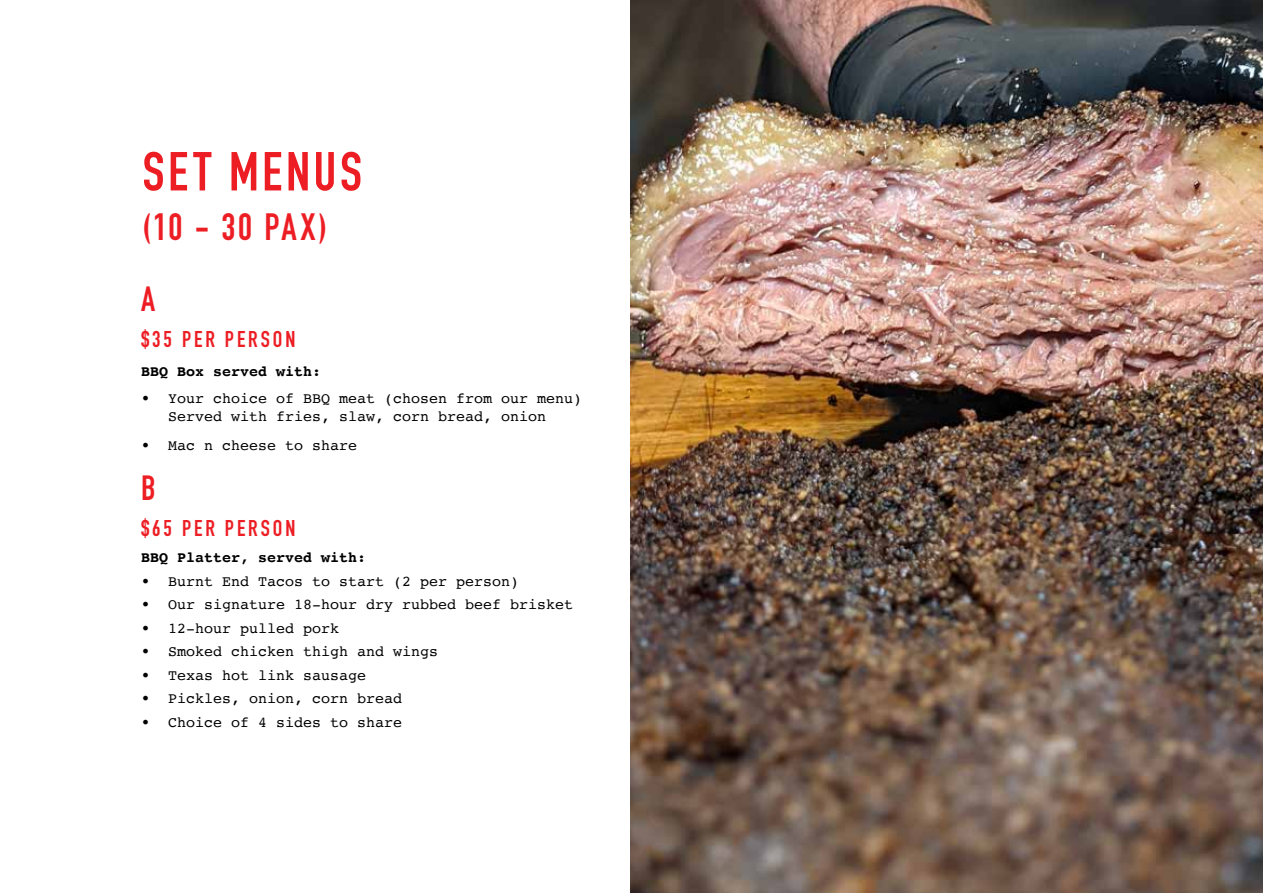
<style>
.page{position:relative;width:1263px;height:893px;background:#fff}
.page>*{position:absolute;margin:0;border:0;box-sizing:border-box;transform-origin:0 0}
.t1{font:700 54px "DIN Condensed";letter-spacing:.065em;color:#ed1d24}
.t2{font:700 37.5px "DIN Condensed";letter-spacing:.06em;color:#ed1d24}
.t3{font:700 34.5px "DIN Condensed";color:#ed1d24}
.t4{font:700 22.5px "DIN Condensed";letter-spacing:.13em;color:#ed1d24}
.t5{font:15px/18px "Courier";color:#000}
.t6{font:700 15px "Courier";color:#000}
</style>
<div class="page">
<img style="left:631px;top:0;width:632px;height:893px">
<h1 class="t1" style="left:142px;top:135px;width:221px">SET MENUS</h1>
<h2 class="t2" style="left:142px;top:202px;width:186px">(10 - 30 PAX)</h2>
<h3 class="t3" style="left:141px;top:276px;width:16px">A</h3>
<h3 class="t4" style="left:141px;top:324px;width:156px">$35 PER PERSON</h3>
<p class="t6" style="left:141px;top:360px;width:182px">BBQ Box served with:</p>
<p class="t5" style="left:168px;top:389px;width:416px;text-indent:-27px">• Your choice of BBQ meat (chosen from our menu)<br>Served with fries, slaw, corn bread, onion</p>
<p class="t5" style="left:141px;top:436px;width:218px">• Mac n cheese to share</p>
<h3 class="t3" style="left:141px;top:465px;width:16px">B</h3>
<h3 class="t4" style="left:141px;top:513px;width:156px">$65 PER PERSON</h3>
<p class="t6" style="left:141px;top:546px;width:227px">BBQ Platter, served with:</p>
<p class="t5" style="left:141px;top:572px;width:380px">• Burnt End Tacos to start (2 per person)</p>
<p class="t5" style="left:141px;top:595px;width:434px">• Our signature 18-hour dry rubbed beef brisket</p>
<p class="t5" style="left:141px;top:619px;width:200px">• 12-hour pulled pork</p>
<p class="t5" style="left:141px;top:642px;width:299px">• Smoked chicken thigh and wings</p>
<p class="t5" style="left:141px;top:666px;width:227px">• Texas hot link sausage</p>
<p class="t5" style="left:141px;top:689px;width:263px">• Pickles, onion, corn bread</p>
<p class="t5" style="left:141px;top:713px;width:263px">• Choice of 4 sides to share</p>
</div>
